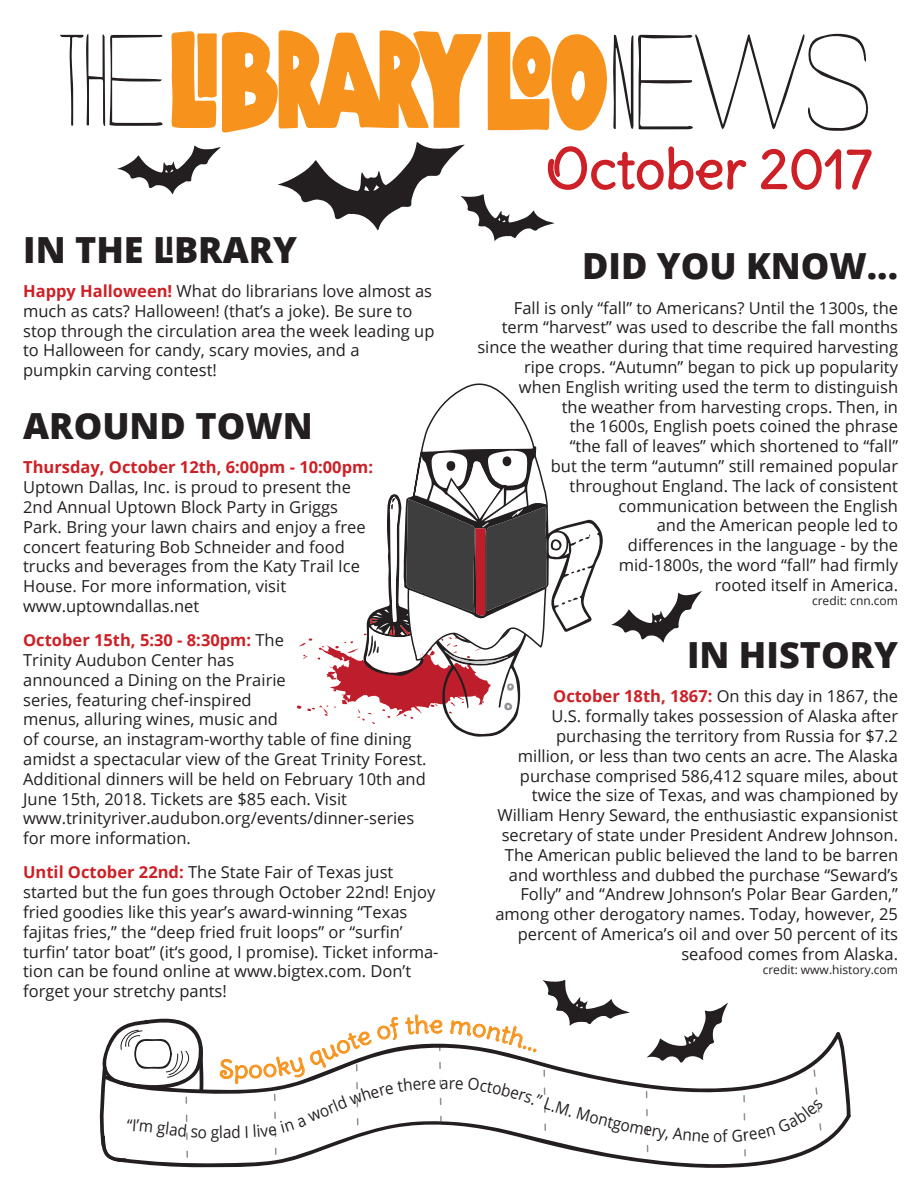
<style>
.page{position:relative;width:918px;height:1188px;background:#fff}
.page>*{position:absolute;margin:0;border:0;box-sizing:border-box;transform-origin:0 0}
.t1{font:54px "Delius Swash Caps";color:#cd2028}
.t2{font:800 36px "Open Sans";color:#231f20}
.t3{font:24.3px "Delius Swash Caps";color:#f7931d;scale:1.05 1}
.t4{font:16.5px/19.8px "Open Sans";color:#231f20}
.t5{font:700 16.5px "Open Sans";color:#cd2026}
.t6{font:16.5px "Open Sans";color:#231f20;scale:.93 1}
.t7{font:12px "Open Sans";color:#231f20}
.s1{font-weight:700;color:#cd2026}
</style>
<div class="page">
<svg style="left:488px;top:32px;width:380px;height:99px"></svg>
<svg style="left:171px;top:30px;width:311px;height:102px"></svg>
<svg style="left:60px;top:34px;width:102px;height:92px"></svg>
<svg style="left:611px;top:591px;width:91px;height:52px"></svg>
<svg style="left:117px;top:146px;width:104px;height:48px"></svg>
<svg style="left:278px;top:142px;width:469px;height:99px"></svg>
<svg style="left:761px;top:149px;width:111px;height:41px"></svg>
<svg style="left:297px;top:383px;width:306px;height:354px"></svg>
<svg style="left:99px;top:980px;width:752px;height:188px"></svg>
<h2 class="t2" style="left:23px;top:222px;width:275px">IN THE L<sup>I</sup>BRARY</h2>
<p class="t4" style="left:23px;top:281px;width:413px"><span class="s1">Happy Halloween!</span> What do librarians love almost as much as cats? Halloween! (that’s a joke). Be sure to stop through the circulation area the week leading up to Halloween for candy, scary movies, and a<br>pumpkin carving contest!</p>
<h2 class="t2" style="left:23px;top:399px;width:291px">AROUND TOWN</h2>
<p class="t5" style="left:23px;top:456px;width:351px">Thursday, October 12th, 6:00pm - 10:00pm:</p>
<p class="t4" style="left:23px;top:477px;width:344px">Uptown Dallas, Inc. is proud to present the 2nd Annual Uptown Block Party in Griggs Park. Bring your lawn chairs and enjoy a free concert featuring Bob Schneider and food trucks and beverages from the Katy Trail Ice House. For more information, visit www.uptowndallas.net</p>
<p class="t4" style="left:23px;top:630px;width:405px"><span class="s1">October 15th, 5:30 - 8:30pm:</span> The<br>Trinity Audubon Center has<br>announced a Dining on the Prairie<br>series, featuring chef-inspired<br>menus, alluring wines, music and<br>of course, an instagram-worthy table of fine dining amidst a spectacular view of the Great Trinity Forest.<br>Additional dinners will be held on February 10th and June 15th, 2018. Tickets are $85 each. Visit www.trinityriver.audubon.org/events/dinner-series for more information.</p>
<p class="t4" style="left:23px;top:862px;width:417px"><span class="s1">Until October 22nd:</span> The State Fair of Texas just started but the fun goes through October 22nd! Enjoy fried goodies like this year’s award-winning “Texas fajitas fries,” the “deep fried fruit loops” or “surfin’ turfin’ tator boat” (it‘s good, I promise). Ticket informa&shy;tion can be found online at www.bigtex.com. Don’t forget your stretchy pants!</p>
<h3 class="t3" style="left:429px;top:1009px;width:15px">e</h3>
<h1 class="t1" style="left:546px;top:135px;width:328px">October 2017</h1>
<h2 class="t2" style="left:582px;top:239px;width:318px">DID YOU KNOW...</h2>
<p class="t4" style="left:477px;top:297px;width:422px;text-align:right">Fall is only “fall” to Americans? Until the 1300s, the term “harvest” was used to describe the fall months since the weather during that time required harvesting ripe crops. “Autumn” began to pick up popularity<br>when English writing used the term to distinguish<br>the weather from harvesting crops. Then, in<br>the 1600s, English poets coined the phrase<br>“the fall of leaves” which shortened to “fall”<br>but the term “autumn” still remained popular throughout England. The lack of consistent communication between the English<br>and the American people led to<br>differences in the language - by the<br>mid-1800s, the word “fall” had firmly<br>rooted itself in America.</p>
<p class="t7" style="left:812px;top:593px;width:88px">credit: cnn.com</p>
<h2 class="t2" style="left:687px;top:628px;width:213px">IN HISTORY</h2>
<p class="t4" style="left:495px;top:686px;width:404px;text-align:right"><span class="s1">October 18th, 1867:</span> On this day in 1867, the<br>U.S. formally takes possession of Alaska after purchasing the territory from Russia for $7.2<br>million, or less than two cents an acre. The Alaska purchase comprised 586,412 square miles, about twice the size of Texas, and was championed by William Henry Seward, the enthusiastic expansionist secretary of state under President Andrew Johnson.<br>The American public believed the land to be barren and worthless and dubbed the purchase “Seward’s Folly” and “Andrew Johnson’s Polar Bear Garden,” among other derogatory names. Today, however, 25 percent of America’s oil and over 50 percent of its seafood comes from Alaska.</p>
<p class="t7" style="left:763px;top:962px;width:137px">credit: www.history.com</p>
<p class="t6" style="left:211px;top:1121px;width:11px">g</p>
<p class="t6" style="left:713px;top:1125px;width:12px">o</p>
</div>
